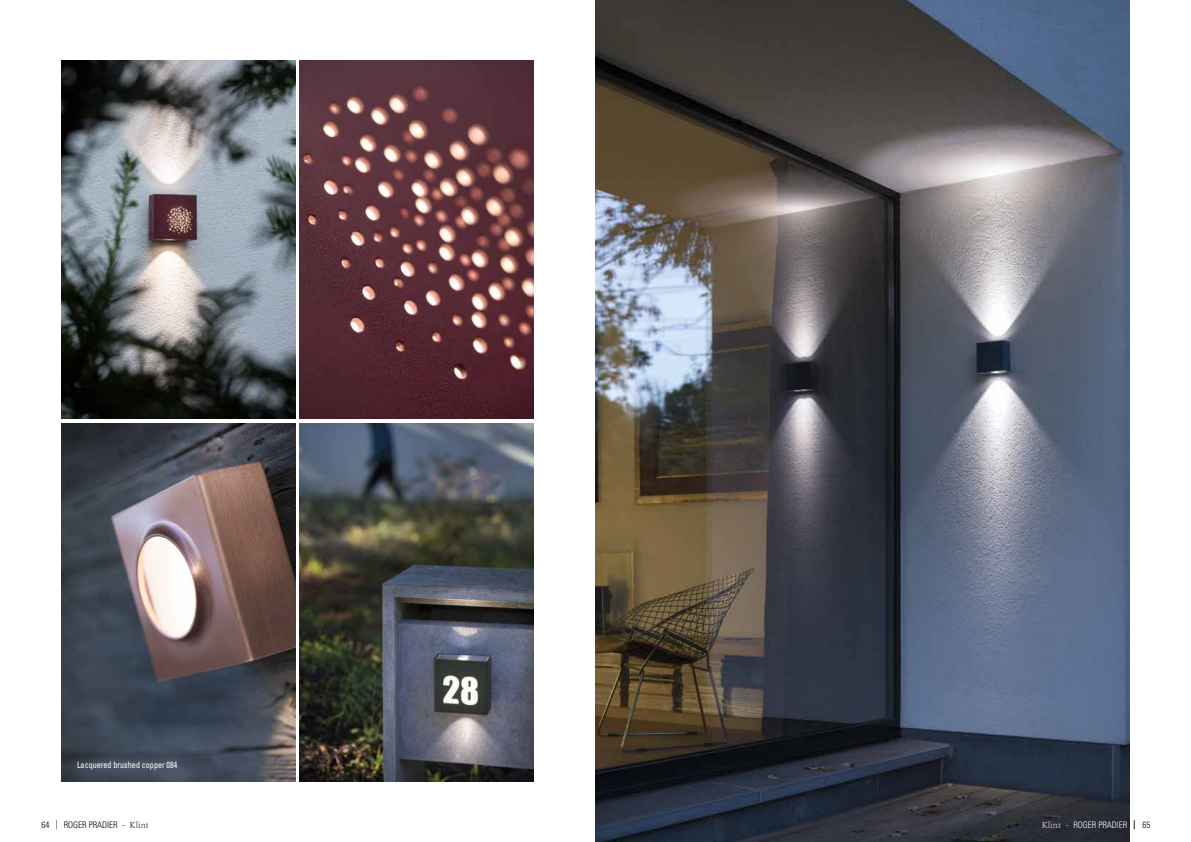
<style>
.page{position:relative;width:1191px;height:842px;background:#fff}
.page>*{position:absolute;margin:0;border:0;box-sizing:border-box;transform-origin:0 0}
.t1{font:condensed 9px "Univers LT Std";color:#fff;scale:.9 1}
.t2{font:300 condensed 9px "Univers LT Std";color:#000}
.t3{font:300 condensed 9px "Univers LT Std";color:#fff}
.s1{font-family:"Spectral";font-weight:200;font-stretch:normal}
.s2{color:#000}
</style>
<div class="page">
<img style="left:62px;top:61px;width:234px;height:358px">
<img style="left:300px;top:61px;width:234px;height:358px">
<img style="left:62px;top:423px;width:234px;height:358px">
<img style="left:300px;top:423px;width:234px;height:358px">
<img style="left:596px;top:0;width:533px;height:842px">
<p class="t1" style="left:77px;top:759px;width:113px">Lacquered brushed copper 084</p>
<p class="t2" style="left:42px;top:819px;width:109px">64 | ROGER PRADIER <span class="s1">- Klint</span></p>
<p class="t3" style="left:1041px;top:819px;width:110px"><span class="s1">Klint -</span> ROGER PRADIER <span class="s2">| 65</span></p>
</div>
